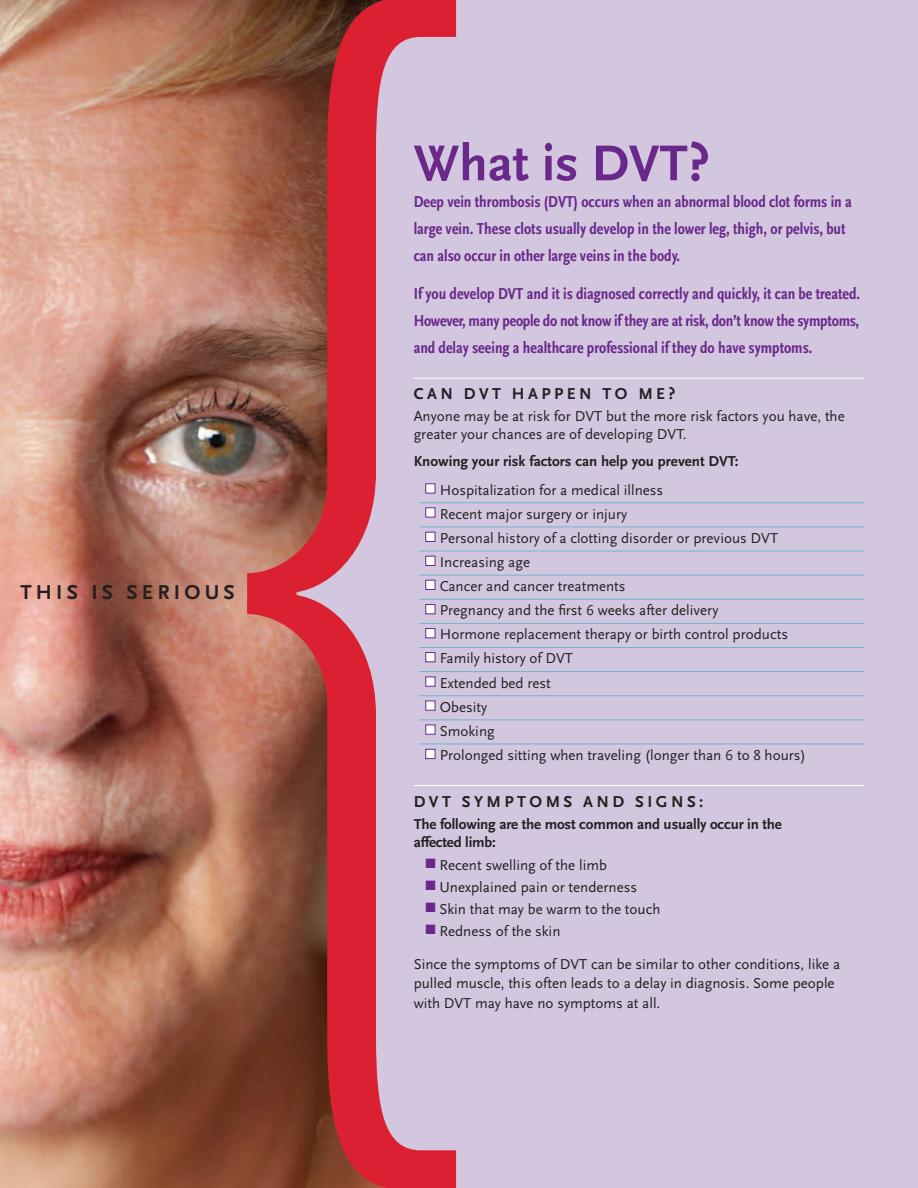
<style>
.page{position:relative;width:918px;height:1188px;background:#fff}
.page>*{position:absolute;margin:0;border:0;box-sizing:border-box;transform-origin:0 0}
.t1{font:700 52.5px "Scala Sans OT";color:#6a288a}
.t2{font:700 21px "Scala Sans OT";letter-spacing:.2em;color:#231f20}
.t3{font:700 condensed 16.5px/27px "Scala Sans OT";color:#6a288a}
.t4{font:700 16.5px "Scala Sans OT";letter-spacing:.21em;color:#231f20}
.t5{font:15px/18.3px "Scala Sans OT";color:#231f20}
.t6{font:700 15px/18.3px "Scala Sans OT";letter-spacing:-.01em;color:#231f20}
.s1{color:#fff}
.s2{color:#6a288a}
</style>
<div class="page">
<div style="left:385px;top:0;width:533px;height:1188px;background:#d3c7e0"></div>
<img style="left:0;top:0;width:247px;height:1188px">
<hr style="left:414px;top:378px;width:450px;height:1px;background:#fff">
<hr style="left:419px;top:502px;width:445px;height:1px;background:#69b7ca">
<hr style="left:419px;top:527px;width:445px;height:1px;background:#69b7ca">
<hr style="left:419px;top:551px;width:445px;height:1px;background:#69b7ca">
<hr style="left:419px;top:575px;width:445px;height:1px;background:#69b7ca">
<hr style="left:419px;top:599px;width:445px;height:1px;background:#69b7ca">
<hr style="left:419px;top:623px;width:445px;height:1px;background:#69b7ca">
<hr style="left:419px;top:647px;width:445px;height:1px;background:#69b7ca">
<hr style="left:419px;top:671px;width:445px;height:1px;background:#69b7ca">
<hr style="left:419px;top:695px;width:445px;height:1px;background:#69b7ca">
<hr style="left:419px;top:719px;width:445px;height:1px;background:#69b7ca">
<hr style="left:419px;top:744px;width:445px;height:1px;background:#69b7ca">
<hr style="left:414px;top:785px;width:450px;height:1px;background:#fff">
<svg style="left:247px;top:0;width:209px;height:1188px"></svg>
<p class="t2" style="left:20px;top:585px;width:216px">this is serious</p>
<p class="t1" style="left:414px;top:146px;width:298px">What is DVt?</p>
<p class="t3" style="left:414px;top:190px;width:440px">Deep vein thrombosis (DVT) occurs when an abnormal blood clot forms in a large vein. These clots usually develop in the lower leg, thigh, or pelvis, but can also occur in other large veins in the body.</p>
<p class="t3" style="left:414px;top:282px;width:448px;text-align:justify">If you develop DVT and it is diagnosed correctly and quickly, it can be treated.<br>However, many people do not know if they are at risk, don’t know the symptoms, and delay seeing a healthcare professional if they do have symptoms.</p>
<p class="t4" style="left:414px;top:389px;width:263px">CAn DVt hAppen to me?</p>
<p class="t5" style="left:414px;top:409px;width:433px">Anyone may be at risk for DVT but the more risk factors you have, the greater your chances are of developing DVT.</p>
<p class="t6" style="left:414px;top:454px;width:326px">Knowing your risk factors can help you prevent DVt:</p>
<p class="t5" style="left:425px;top:482px;width:240px"><span class="s1">■</span> Hospitalization for a medical illness</p>
<p class="t5" style="left:425px;top:506px;width:203px"><span class="s1">■</span> Recent major surgery or injury</p>
<p class="t5" style="left:425px;top:531px;width:354px"><span class="s1">■</span> Personal history of a clotting disorder or previous DVT</p>
<p class="t5" style="left:425px;top:555px;width:106px"><span class="s1">■</span> Increasing age</p>
<p class="t5" style="left:425px;top:579px;width:202px"><span class="s1">■</span> Cancer and cancer treatments</p>
<p class="t5" style="left:425px;top:603px;width:295px"><span class="s1">■</span> Pregnancy and the first 6 weeks after delivery</p>
<p class="t5" style="left:425px;top:627px;width:364px"><span class="s1">■</span> Hormone replacement therapy or birth control products</p>
<p class="t5" style="left:425px;top:651px;width:149px"><span class="s1">■</span> Family history of DVT</p>
<p class="t5" style="left:425px;top:675px;width:127px"><span class="s1">■</span> Extended bed rest</p>
<p class="t5" style="left:425px;top:699px;width:64px"><span class="s1">■</span> Obesity</p>
<p class="t5" style="left:425px;top:724px;width:71px"><span class="s1">■</span> Smoking</p>
<p class="t5" style="left:425px;top:748px;width:382px"><span class="s1">■</span> Prolonged sitting when traveling (longer than 6 to 8 hours)</p>
<p class="t4" style="left:414px;top:796px;width:291px">DVt symptoms AnD signs:</p>
<p class="t6" style="left:414px;top:816px;width:370px">the following are the most common and usually occur in the affected limb:</p>
<p class="t5" style="left:425px;top:858px;width:183px"><span class="s2">■</span> Recent swelling of the limb</p>
<p class="t5" style="left:425px;top:880px;width:213px"><span class="s2">■</span> Unexplained pain or tenderness</p>
<p class="t5" style="left:425px;top:902px;width:236px"><span class="s2">■</span> Skin that may be warm to the touch</p>
<p class="t5" style="left:414px;top:916px;width:428px;line-height:32.7px;text-indent:12px"><span class="s2">■</span> Redness of the skin<br>Since the symptoms of DVT can be similar to other conditions, like a</p>
<p class="t5" style="left:414px;top:975px;width:422px;line-height:19.8px">pulled muscle, this often leads to a delay in diagnosis. Some people with DVT may have no symptoms at all.</p>
</div>
